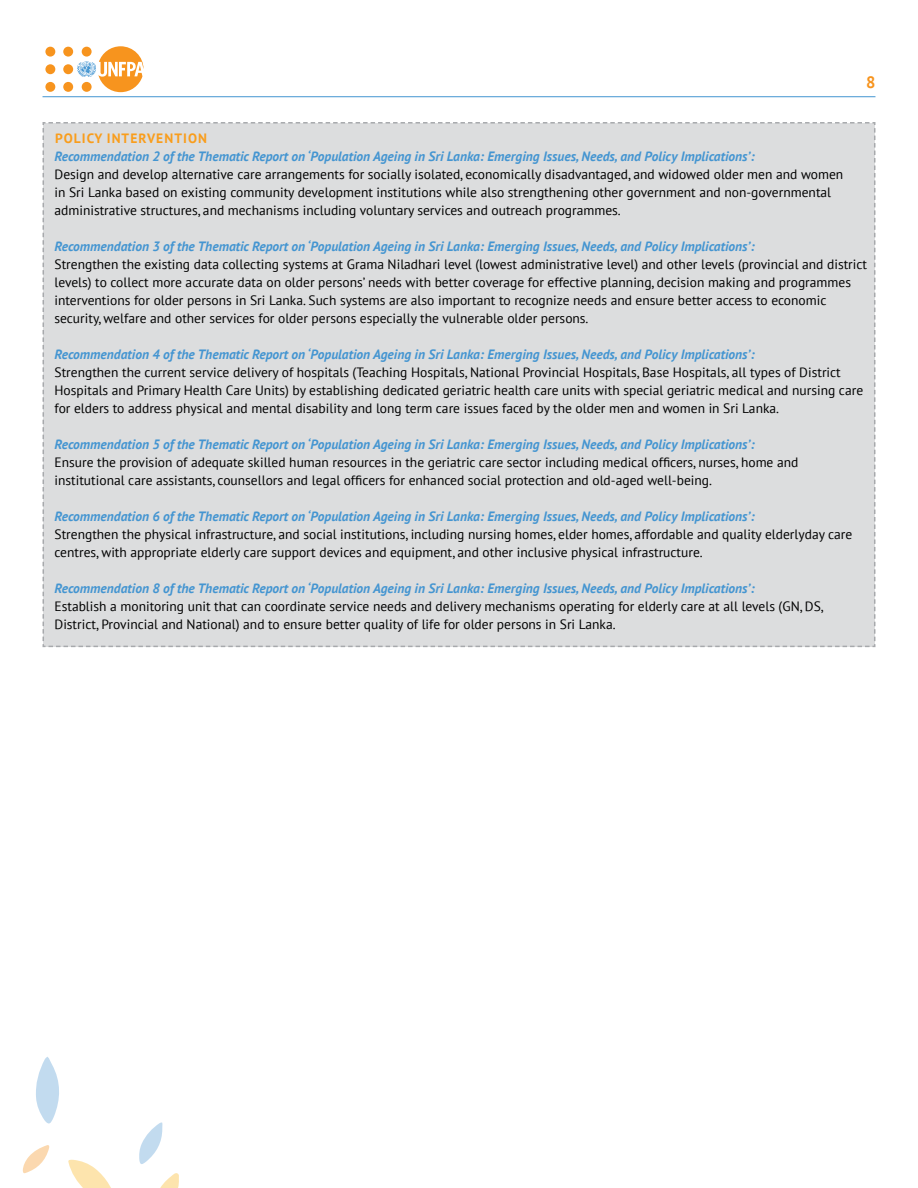
<style>
.page{position:relative;width:918px;height:1188px;background:#fff}
.page>*{position:absolute;margin:0;border:0;box-sizing:border-box;transform-origin:0 0}
.t1{font:700 16.5px "PT Sans";color:#f7941e}
.t2{font:13.5px/18px "PT Sans";color:#000}
.t3{font:italic 700 13.5px "PT Sans";color:#4495d1}
.t4{font:700 13.5px "PT Sans";color:#f99d1c}
</style>
<div class="page">
<hr style="left:43px;top:96px;width:832px;height:1px;background:#4495d1">
<div style="left:63px;top:64px;width:10px;height:10px;background:#f7941e;border-radius:50%"></div>
<div style="left:63px;top:82px;width:10px;height:10px;background:#f7941e;border-radius:50%"></div>
<div style="left:63px;top:47px;width:10px;height:10px;background:#f7941e;border-radius:50%"></div>
<div style="left:45px;top:64px;width:10px;height:10px;background:#f7941e;border-radius:50%"></div>
<div style="left:45px;top:82px;width:10px;height:10px;background:#f7941e;border-radius:50%"></div>
<div style="left:45px;top:47px;width:10px;height:10px;background:#f7941e;border-radius:50%"></div>
<svg style="left:77px;top:46px;width:67px;height:46px"></svg>
<svg style="left:68px;top:1160px;width:43px;height:28px"></svg>
<svg style="left:160px;top:1173px;width:19px;height:15px"></svg>
<svg style="left:139px;top:1122px;width:23px;height:42px"></svg>
<svg style="left:23px;top:1145px;width:26px;height:29px"></svg>
<svg style="left:36px;top:1057px;width:23px;height:67px"></svg>
<div style="left:42px;top:122px;width:834px;height:526px;background:#dcddde"></div>
<p class="t1" style="left:866px;top:71px;width:11px">8</p>
<p class="t4" style="left:55px;top:130px;width:18px">POLICY</p>
<p class="t4" style="left:107px;top:130px;width:15px">INTERVENTION</p>
<p class="t3" style="left:55px;top:148px;width:702px">Recommendation 2 of the Thematic Report on ‘Population Ageing in Sri Lanka: Emerging Issues, Needs, and Policy Implications’:</p>
<p class="t2" style="left:55px;top:165px;width:790px">Design and develop alternative care arrangements for socially isolated, economically disadvantaged, and widowed older men and women in Sri Lanka based on existing community development institutions while also strengthening other government and non-governmental administrative structures, and mechanisms including voluntary services and outreach programmes.</p>
<p class="t3" style="left:55px;top:238px;width:702px">Recommendation 3 of the Thematic Report on ‘Population Ageing in Sri Lanka: Emerging Issues, Needs, and Policy Implications’:</p>
<p class="t2" style="left:55px;top:255px;width:814px">Strengthen the existing data collecting systems at Grama Niladhari level (lowest administrative level) and other levels (provincial and district levels) to collect more accurate data on older persons’ needs with better coverage for effective planning, decision making and programmes interventions for older persons in Sri Lanka. Such systems are also important to recognize needs and ensure better access to economic security, welfare and other services for older persons especially the vulnerable older persons.</p>
<p class="t3" style="left:55px;top:346px;width:702px">Recommendation 4 of the Thematic Report on ‘Population Ageing in Sri Lanka: Emerging Issues, Needs, and Policy Implications’:</p>
<p class="t2" style="left:55px;top:363px;width:810px">Strengthen the current service delivery of hospitals (Teaching Hospitals, National Provincial Hospitals, Base Hospitals, all types of District<br>Hospitals and Primary Health Care Units) by establishing dedicated geriatric health care units with special geriatric medical and nursing care for elders to address physical and mental disability and long term care issues faced by the older men and women in Sri Lanka.</p>
<p class="t3" style="left:55px;top:436px;width:702px">Recommendation 5 of the Thematic Report on ‘Population Ageing in Sri Lanka: Emerging Issues, Needs, and Policy Implications’:</p>
<p class="t2" style="left:55px;top:453px;width:745px">Ensure the provision of adequate skilled human resources in the geriatric care sector including medical officers, nurses, home and institutional care assistants, counsellors and legal officers for enhanced social protection and old-aged well-being.</p>
<p class="t3" style="left:55px;top:508px;width:702px">Recommendation 6 of the Thematic Report on ‘Population Ageing in Sri Lanka: Emerging Issues, Needs, and Policy Implications’:</p>
<p class="t2" style="left:55px;top:525px;width:799px">Strengthen the physical infrastructure, and social institutions, including nursing homes, elder homes, affordable and quality elderlyday care centres, with appropriate elderly care support devices and equipment, and other inclusive physical infrastructure.</p>
<p class="t3" style="left:55px;top:580px;width:702px">Recommendation 8 of the Thematic Report on ‘Population Ageing in Sri Lanka: Emerging Issues, Needs, and Policy Implications’:</p>
<p class="t2" style="left:55px;top:597px;width:771px">Establish a monitoring unit that can coordinate service needs and delivery mechanisms operating for elderly care at all levels (GN, DS,<br>District, Provincial and National) and to ensure better quality of life for older persons in Sri Lanka.</p>
</div>
